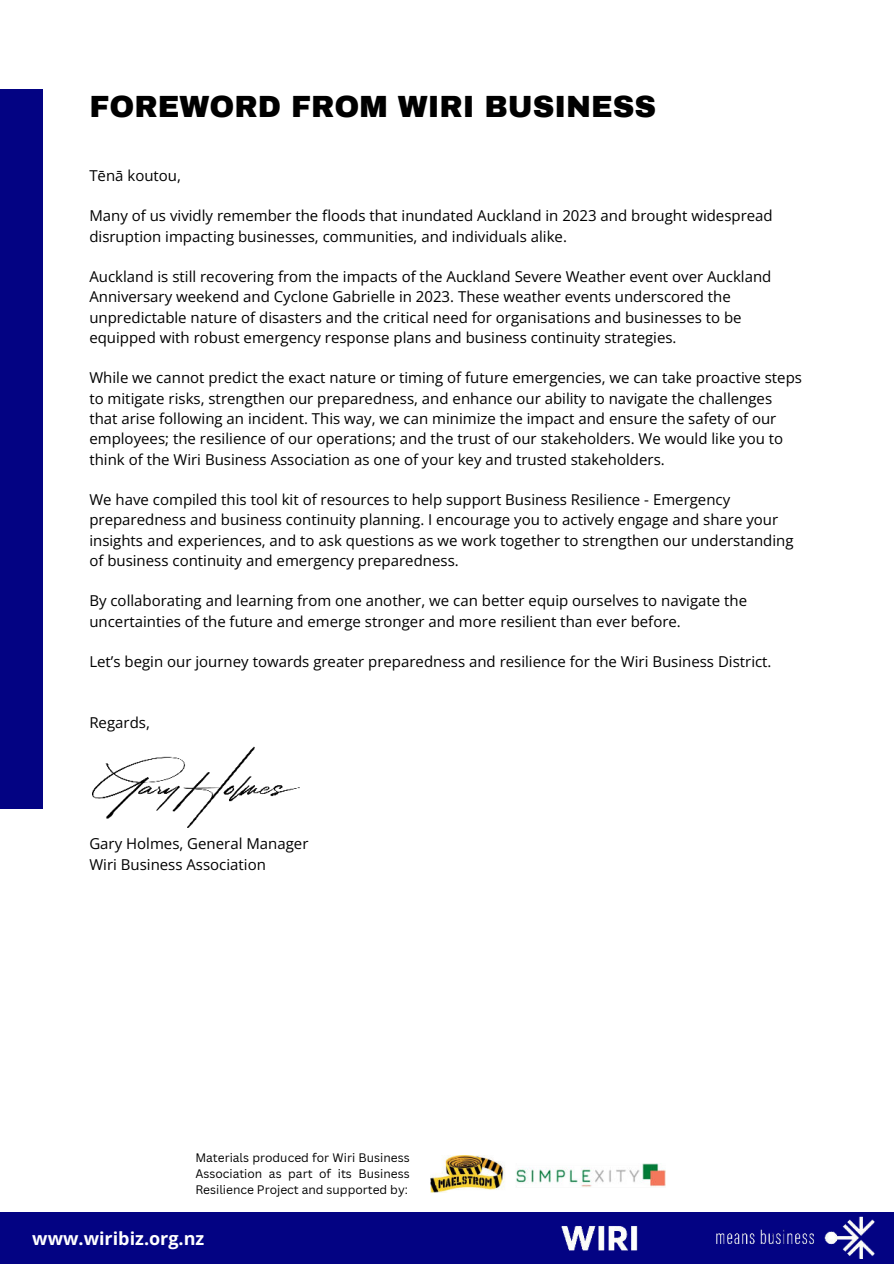
<style>
.page{position:relative;width:894px;height:1264px;background:#fff}
.page>*{position:absolute;margin:0;border:0;box-sizing:border-box;transform-origin:0 0}
.t1{font:900 30px "Archivo";color:#000}
.t2{font:700 18px "Open Sans";color:#fff}
.t3{font:15px/20.2px "Open Sans";color:#000}
.t4{font:12px/16px "Canva Sans";color:#000;text-align:justify}
</style>
<div class="page">
<div style="left:0;top:89px;width:43px;height:719px;background:#030383"></div>
<div style="left:0;top:1212px;width:893px;height:51px;background:#030383"></div>
<img style="left:92px;top:746px;width:208px;height:82px">
<img style="left:430px;top:1155px;width:235px;height:37px">
<img style="left:561px;top:1216px;width:314px;height:42px">
<h1 class="t1" style="left:89px;top:88px;width:568px">FOREWORD FROM WIRI BUSINESS</h1>
<p class="t3" style="left:89px;top:165px;width:93px">Tēnā koutou,</p>
<p class="t3" style="left:89px;top:205px;width:684px">Many of us vividly remember the floods that inundated Auckland in 2023 and brought widespread disruption impacting businesses, communities, and individuals alike.</p>
<p class="t3" style="left:89px;top:266px;width:683px">Auckland is still recovering from the impacts of the Auckland Severe Weather event over Auckland Anniversary weekend and Cyclone Gabrielle in 2023. These weather events underscored the unpredictable nature of disasters and the critical need for organisations and businesses to be equipped with robust emergency response plans and business continuity strategies.</p>
<p class="t3" style="left:89px;top:367px;width:714px">While we cannot predict the exact nature or timing of future emergencies, we can take proactive steps to mitigate risks, strengthen our preparedness, and enhance our ability to navigate the challenges that arise following an incident. This way, we can minimize the impact and ensure the safety of our employees; the resilience of our operations; and the trust of our stakeholders. We would like you to think of the Wiri Business Association as one of your key and trusted stakeholders.</p>
<p class="t3" style="left:89px;top:489px;width:705px">We have compiled this tool kit of resources to help support Business Resilience - Emergency preparedness and business continuity planning. I encourage you to actively engage and share your insights and experiences, and to ask questions as we work together to strengthen our understanding of business continuity and emergency preparedness.</p>
<p class="t3" style="left:89px;top:590px;width:659px">By collaborating and learning from one another, we can better equip ourselves to navigate the uncertainties of the future and emerge stronger and more resilient than ever before.</p>
<p class="t3" style="left:89px;top:651px;width:683px">Let’s begin our journey towards greater preparedness and resilience for the Wiri Business District.</p>
<p class="t3" style="left:89px;top:712px;width:62px">Regards,</p>
<p class="t3" style="left:89px;top:833px;width:220px">Gary Holmes, General Manager<br>Wiri Business Association</p>
<p class="t4" style="left:195px;top:1149px;width:216px">Materials produced for Wiri Business Association as part of its Business Resilience Project and supported by:</p>
<p class="t2" style="left:32px;top:1225px;width:173px">www.wiribiz.org.nz</p>
</div>
